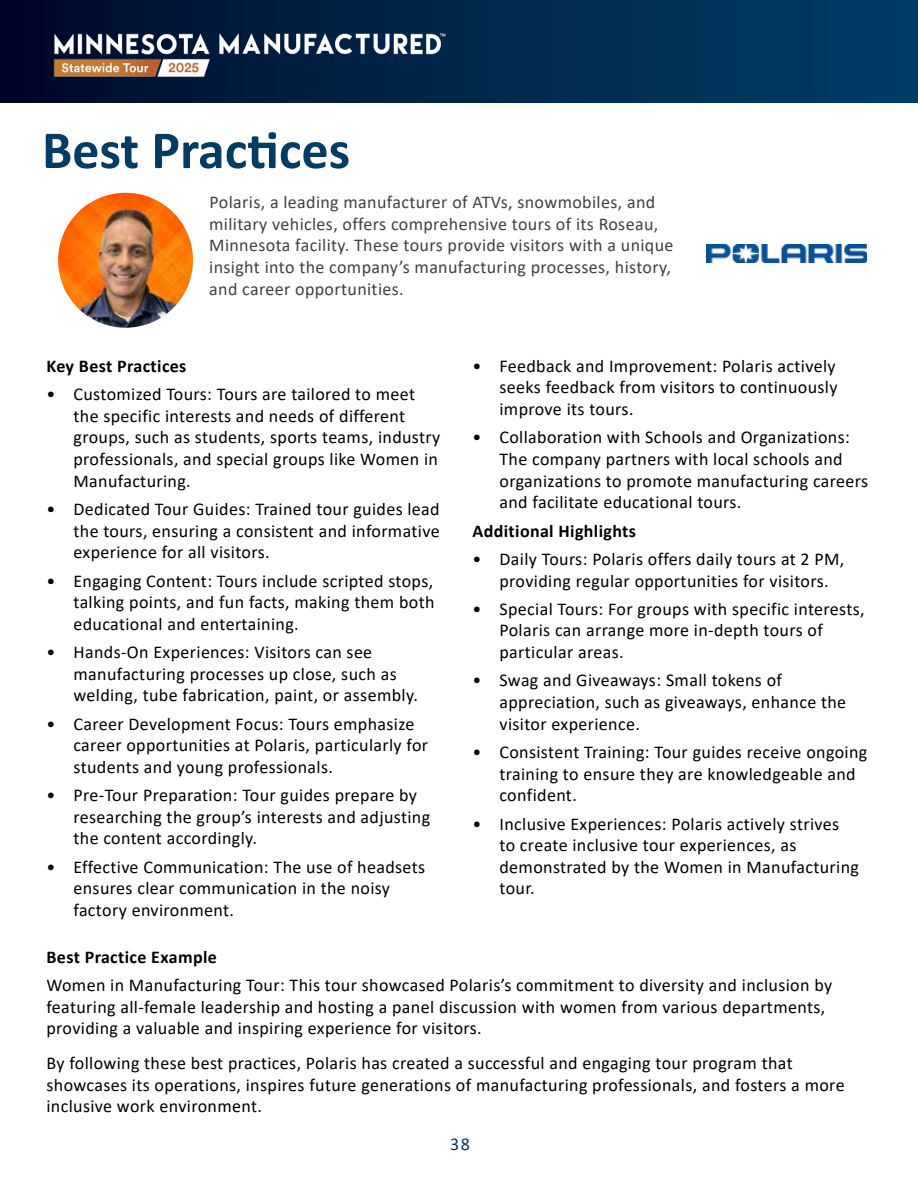
<style>
.page{position:relative;width:918px;height:1188px;background:#fff}
.page>*{position:absolute;margin:0;border:0;box-sizing:border-box;transform-origin:0 0}
.t1{font:700 54px "Calibri";color:#003c66}
.t2{font:18px/21.6px "Calibri";letter-spacing:.02em;color:#000}
.t3{font:18px/21.6px "Calibri";letter-spacing:.02em;color:#414042}
.t4{font:700 18px "Calibri";letter-spacing:.02em;color:#000}
.t5{font:18px "Calibri";color:#003c66}
</style>
<div class="page">
<img style="left:58px;top:193px;width:135px;height:135px;border-radius:67px">
<img style="left:706px;top:245px;width:160px;height:18px">
<div style="left:0;top:0;width:918px;height:103px;background:linear-gradient(to right,#000a2b,#003f67)"></div>
<img style="left:40px;top:27px;width:412px;height:59px">
<h1 class="t1" style="left:42px;top:112px;width:310px">Best Practices</h1>
<p class="t3" style="left:209px;top:191px;width:466px">Polaris, a leading manufacturer of ATVs, snowmobiles, and military vehicles, offers comprehensive tours of its Roseau, Minnesota facility. These tours provide visitors with a unique insight into the company’s manufacturing processes, history, and career opportunities.</p>
<p class="t2" style="left:500px;top:355px;width:340px;text-align:justify;text-indent:-27px">• Feedback and Improvement: Polaris actively seeks feedback from visitors to continuously improve its tours.</p>
<p class="t2" style="left:500px;top:426px;width:370px;text-indent:-27px">• Collaboration with Schools and Organizations:<br>The company partners with local schools and organizations to promote manufacturing careers and facilitate educational tours.</p>
<p class="t4" style="left:473px;top:518px;width:165px">Additional Highlights</p>
<p class="t2" style="left:500px;top:548px;width:346px;text-indent:-27px">• Daily Tours: Polaris offers daily tours at 2 PM, providing regular opportunities for visitors.</p>
<p class="t2" style="left:500px;top:598px;width:367px;text-indent:-27px">• Special Tours: For groups with specific interests,<br>Polaris can arrange more in-depth tours of particular areas.</p>
<p class="t2" style="left:500px;top:669px;width:348px;text-indent:-27px">• Swag and Giveaways: Small tokens of appreciation, such as giveaways, enhance the visitor experience.</p>
<p class="t2" style="left:500px;top:741px;width:369px;text-indent:-27px">• Consistent Training: Tour guides receive ongoing training to ensure they are knowledgeable and confident.</p>
<p class="t2" style="left:500px;top:812px;width:361px;text-indent:-27px">• Inclusive Experiences: Polaris actively strives to create inclusive tour experiences, as demonstrated by the Women in Manufacturing tour.</p>
<p class="t4" style="left:46px;top:353px;width:142px">Key Best Practices</p>
<p class="t2" style="left:74px;top:383px;width:368px;text-indent:-27px">• Customized Tours: Tours are tailored to meet the specific interests and needs of different groups, such as students, sports teams, industry professionals, and special groups like Women in Manufacturing.</p>
<p class="t2" style="left:74px;top:498px;width:368px;text-align:justify;text-indent:-27px">• Dedicated Tour Guides: Trained tour guides lead the tours, ensuring a consistent and informative experience for all visitors.</p>
<p class="t2" style="left:74px;top:569px;width:363px;text-align:justify;text-indent:-27px">• Engaging Content: Tours include scripted stops, talking points, and fun facts, making them both educational and entertaining.</p>
<p class="t2" style="left:74px;top:641px;width:346px;text-indent:-27px">• Hands-On Experiences: Visitors can see manufacturing processes up close, such as welding, tube fabrication, paint, or assembly.</p>
<p class="t2" style="left:74px;top:712px;width:356px;text-indent:-27px">• Career Development Focus: Tours emphasize career opportunities at Polaris, particularly for students and young professionals.</p>
<p class="t2" style="left:74px;top:784px;width:358px;text-indent:-27px">• Pre-Tour Preparation: Tour guides prepare by researching the group’s interests and adjusting the content accordingly.</p>
<p class="t2" style="left:74px;top:856px;width:353px;text-indent:-27px">• Effective Communication: The use of headsets ensures clear communication in the noisy factory environment.</p>
<p class="t4" style="left:46px;top:944px;width:172px">Best Practice Example</p>
<p class="t2" style="left:46px;top:974px;width:787px">Women in Manufacturing Tour: This tour showcased Polaris’s commitment to diversity and inclusion by featuring all-female leadership and hosting a panel discussion with women from various departments, providing a valuable and inspiring experience for visitors.</p>
<p class="t2" style="left:46px;top:1052px;width:800px">By following these best practices, Polaris has created a successful and engaging tour program that showcases its operations, inspires future generations of manufacturing professionals, and fosters a more inclusive work environment.</p>
<p class="t5" style="left:450px;top:1131px;width:21px">38</p>
</div>
